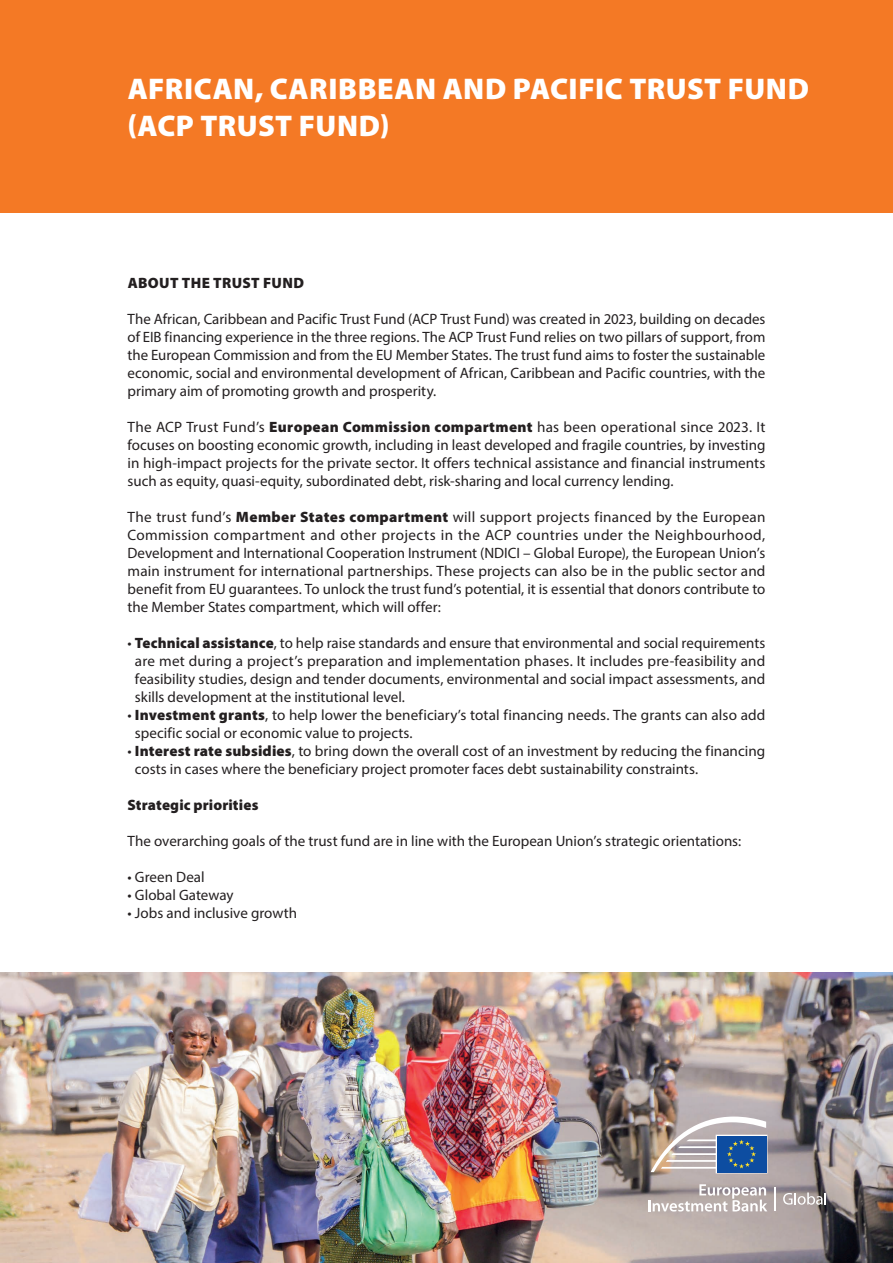
<style>
.page{position:relative;width:893px;height:1263px;background:#fff}
.page>*{position:absolute;margin:0;border:0;box-sizing:border-box;transform-origin:0 0}
.TITRE_CHAPITRE{font:900 30px/37.5px "Myriad Pro";letter-spacing:.015em;color:#fff}
.TEXTE{font:15px/18px "Myriad Pro";color:#231f20;text-align:justify}
.TEXTE-2{font:900 15px "Myriad Pro";letter-spacing:.015em;color:#231f20}
.s1{font-weight:900}
</style>
<div class="page">
<img style="left:0;top:972px;width:893px;height:291px">
<div style="left:0;top:0;width:893px;height:213px;background:#f47925"></div>
<img style="left:651px;top:1116px;width:116px;height:57px">
<hr style="left:774px;top:1187px;width:2px;height:24px;background:#fff">
<svg style="left:783px;top:1192px;width:43px;height:13px"></svg>
<svg style="left:648px;top:1184px;width:119px;height:27px"></svg>
<p class="TITRE_CHAPITRE" style="left:127px;top:68px;width:683px">AFRICAN, CARIBBEAN AND PACIFIC TRUST FUND (ACP TRUST FUND)</p>
<p class="TEXTE-2" style="left:128px;top:273px;width:178px">ABOUT THE TRUST FUND</p>
<p class="TEXTE" style="left:128px;top:310px;width:639px">The African, Caribbean and Pacific Trust Fund (ACP Trust Fund) was created in 2023, building on decades of EIB financing experience in the three regions. The ACP Trust Fund relies on two pillars of support, from the European Commission and from the EU Member States. The trust fund aims to foster the sustainable economic, social and environmental development of African, Caribbean and Pacific countries, with the primary aim of promoting growth and prosperity.</p>
<p class="TEXTE" style="left:128px;top:418px;width:639px">The ACP Trust Fund’s <span class="s1">European Commission compartment</span> has been operational since 2023. It focuses on boosting economic growth, including in least developed and fragile countries, by investing in high-impact projects for the private sector. It offers technical assistance and financial instruments such as equity, quasi-equity, subordinated debt, risk-sharing and local currency lending.</p>
<p class="TEXTE" style="left:128px;top:508px;width:639px">The trust fund’s <span class="s1">Member States compartment</span> will support projects financed by the European Commission compartment and other projects in the ACP countries under the Neighbourhood, Development and International Cooperation Instrument (NDICI – Global Europe), the European Union’s main instrument for international partnerships. These projects can also be in the public sector and benefit from EU guarantees. To unlock the trust fund’s potential, it is essential that donors contribute to the Member States compartment, which will offer:</p>
<p class="TEXTE" style="left:135px;top:634px;width:632px;text-indent:-7px">• <span class="s1">Technical assistance</span>, to help raise standards and ensure that environmental and social requirements are met during a project’s preparation and implementation phases. It includes pre-feasibility and feasibility studies, design and tender documents, environmental and social impact assessments, and skills development at the institutional level.</p>
<p class="TEXTE" style="left:135px;top:706px;width:632px;text-indent:-7px">• <span class="s1">Investment grants</span>, to help lower the beneficiary’s total financing needs. The grants can also add specific social or economic value to projects.</p>
<p class="TEXTE" style="left:135px;top:742px;width:632px;text-indent:-7px">• <span class="s1">Interest rate subsidies</span>, to bring down the overall cost of an investment by reducing the financing costs in cases where the beneficiary project promoter faces debt sustainability constraints.</p>
<p class="TEXTE-2" style="left:128px;top:795px;width:132px">Strategic priorities</p>
<p class="TEXTE" style="left:128px;top:832px;width:615px">The overarching goals of the trust fund are in line with the European Union’s strategic orientations:</p>
<p class="TEXTE" style="left:128px;top:868px;width:79px">• Green Deal</p>
<p class="TEXTE" style="left:128px;top:886px;width:107px">• Global Gateway</p>
<p class="TEXTE" style="left:128px;top:904px;width:171px">• Jobs and inclusive growth</p>
</div>
